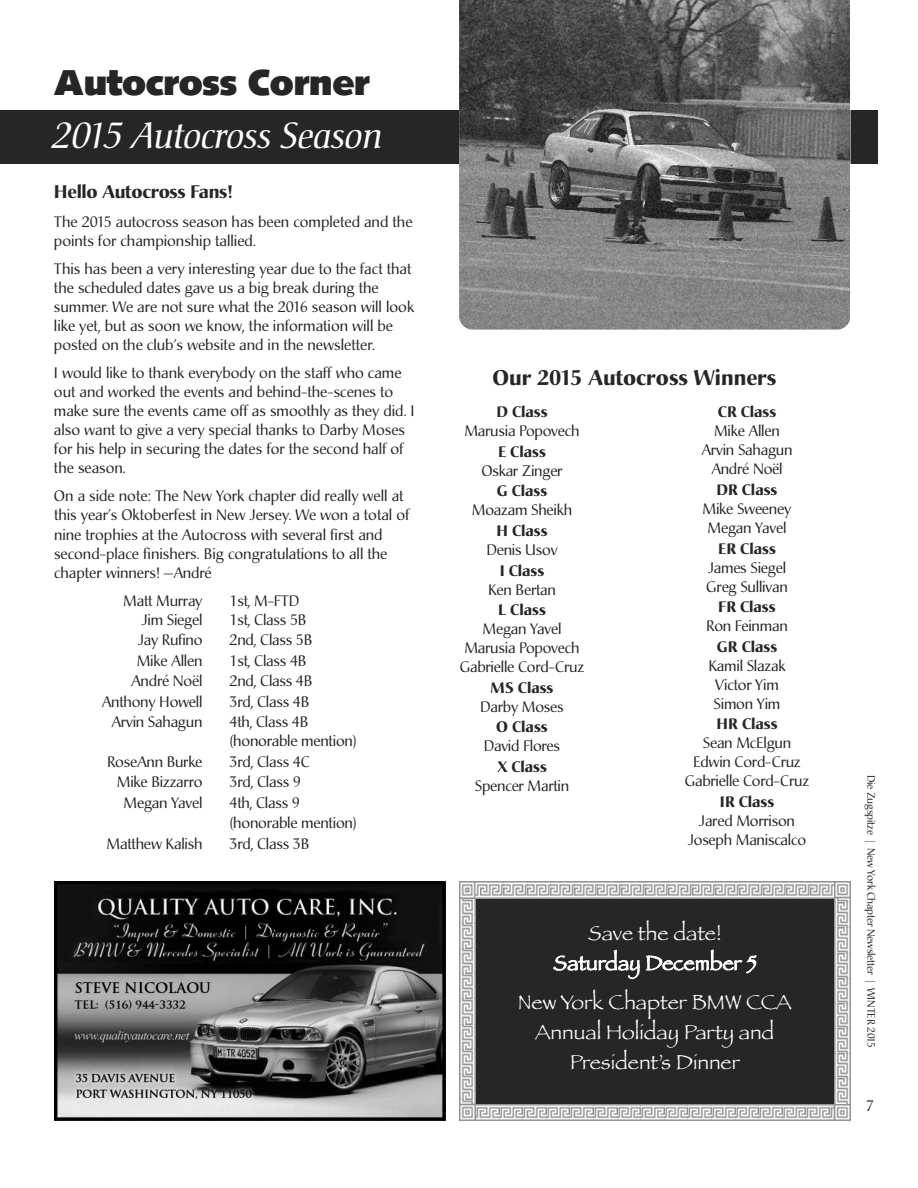
<style>
.page{position:relative;width:918px;height:1188px;background:#fff}
.page>*{position:absolute;margin:0;border:0;box-sizing:border-box;transform-origin:0 0}
.t1{font:italic 36px "Christiana";letter-spacing:-.015em;color:#fff}
.t2{font:900 36px "Syntax";letter-spacing:-.015em;color:#272627}
.t3{font:21px/30px "Papyrus";color:#fff;text-align:center}
.t4{font:700 21px "Christiana";color:#272627}
.t5{font:700 18px "Christiana";letter-spacing:-.015em;color:#272627}
.t6{font:15px/19px "Christiana";color:#272627}
.t7{font:700 15px "Christiana";color:#272627}
.t8{font:10.5px "Christiana";letter-spacing:-.015em;color:#272627}
</style>
<div class="page">
<div style="left:0;top:110px;width:878px;height:54px;background:#272627"></div>
<div style="left:476px;top:898px;width:358px;height:206px;background:#272627"></div>
<img style="left:459px;top:882px;width:375px;height:16px">
<img style="left:834px;top:882px;width:16px;height:222px">
<img style="left:476px;top:1104px;width:374px;height:16px">
<img style="left:459px;top:898px;width:17px;height:222px">
<img style="left:54px;top:882px;width:391px;height:238px">
<img style="left:459px;top:0;width:391px;height:330px">
<h1 class="t2" style="left:54px;top:68px;width:317px">Autocross Corner</h1>
<h1 class="t1" style="left:54px;top:121px;width:331px">2015 Autocross Season</h1>
<p class="t5" style="left:54px;top:184px;width:180px">Hello Autocross Fans!</p>
<p class="t6" style="left:54px;top:214px;width:360px">The 2015 autocross season has been completed and the points for championship tallied.</p>
<p class="t6" style="left:54px;top:261px;width:362px">This has been a very interesting year due to the fact that the scheduled dates gave us a big break during the summer. We are not sure what the 2016 season will look like yet, but as soon we know, the information will be posted on the club’s website and in the newsletter.</p>
<p class="t6" style="left:54px;top:365px;width:362px">I would like to thank everybody on the staff who came out and worked the events and behind-the-scenes to make sure the events came off as smoothly as they did. I also want to give a very special thanks to Darby Moses for his help in securing the dates for the second half of the season.</p>
<p class="t6" style="left:54px;top:488px;width:357px">On a side note: The New York chapter did really well at this year’s Oktoberfest in New Jersey. We won a total of nine trophies at the Autocross with several first and second-place finishers. Big congratulations to all the chapter winners! —André</p>
<p class="t6" style="left:123px;top:592px;width:81px">Matt Murray</p>
<p class="t6" style="left:230px;top:592px;width:71px">1st, M-FTD</p>
<p class="t6" style="left:141px;top:611px;width:63px">Jim Siegel</p>
<p class="t6" style="left:230px;top:611px;width:79px">1st, Class 5B</p>
<p class="t6" style="left:138px;top:632px;width:66px">Jay Rufino</p>
<p class="t6" style="left:230px;top:632px;width:85px">2nd, Class 5B</p>
<p class="t6" style="left:137px;top:652px;width:67px">Mike Allen</p>
<p class="t6" style="left:230px;top:652px;width:79px">1st, Class 4B</p>
<p class="t6" style="left:131px;top:673px;width:73px">André Noël</p>
<p class="t6" style="left:230px;top:673px;width:85px">2nd, Class 4B</p>
<p class="t6" style="left:102px;top:694px;width:102px">Anthony Howell</p>
<p class="t6" style="left:229px;top:694px;width:81px">3rd, Class 4B</p>
<p class="t6" style="left:111px;top:714px;width:93px">Arvin Sahagun</p>
<p class="t6" style="left:229px;top:714px;width:129px">4th, Class 4B (honorable mention)</p>
<p class="t6" style="left:107px;top:754px;width:97px">RoseAnn Burke</p>
<p class="t6" style="left:229px;top:754px;width:82px">3rd, Class 4C</p>
<p class="t6" style="left:117px;top:774px;width:87px">Mike Bizzarro</p>
<p class="t6" style="left:229px;top:774px;width:73px">3rd, Class 9</p>
<p class="t6" style="left:124px;top:795px;width:80px">Megan Yavel</p>
<p class="t6" style="left:229px;top:794px;width:129px;line-height:20.5px">4th, Class 9 (honorable mention)</p>
<p class="t6" style="left:107px;top:836px;width:97px">Matthew Kalish</p>
<p class="t6" style="left:229px;top:836px;width:81px">3rd, Class 3B</p>
<h2 class="t4" style="left:492px;top:369px;width:286px">Our 2015 Autocross Winners</h2>
<p class="t7" style="left:496px;top:406px;width:53px">D Class</p>
<p class="t6" style="left:464px;top:423px;width:117px">Marusia Popovech</p>
<p class="t7" style="left:498px;top:445px;width:49px">E Class</p>
<p class="t6" style="left:481px;top:463px;width:83px">Oskar Zinger</p>
<p class="t7" style="left:497px;top:485px;width:52px">G Class</p>
<p class="t6" style="left:472px;top:502px;width:102px">Moazam Sheikh</p>
<p class="t7" style="left:496px;top:525px;width:53px">H Class</p>
<p class="t6" style="left:486px;top:542px;width:73px">Denis Usov</p>
<p class="t7" style="left:500px;top:564px;width:46px">I Class</p>
<p class="t6" style="left:488px;top:581px;width:69px">Ken Bertan</p>
<p class="t7" style="left:498px;top:604px;width:49px">L Class</p>
<p class="t6" style="left:460px;top:621px;width:126px;text-align:center">Megan Yavel<br>Marusia Popovech<br>Gabrielle Cord-Cruz</p>
<p class="t7" style="left:490px;top:681px;width:65px">MS Class</p>
<p class="t6" style="left:480px;top:699px;width:85px">Darby Moses</p>
<p class="t7" style="left:496px;top:721px;width:53px">O Class</p>
<p class="t6" style="left:484px;top:738px;width:78px">David Flores</p>
<p class="t7" style="left:497px;top:761px;width:51px">X Class</p>
<p class="t6" style="left:475px;top:778px;width:96px">Spencer Martin</p>
<p class="t7" style="left:718px;top:406px;width:60px">CR Class</p>
<p class="t6" style="left:701px;top:423px;width:93px;text-align:center">Mike Allen<br>Arvin Sahagun<br>André Noël</p>
<p class="t7" style="left:717px;top:484px;width:63px">DR Class</p>
<p class="t6" style="left:703px;top:501px;width:90px;text-align:center">Mike Sweeney<br>Megan Yavel</p>
<p class="t7" style="left:718px;top:542px;width:59px">ER Class</p>
<p class="t6" style="left:706px;top:559px;width:83px">James Siegel<br>Greg Sullivan</p>
<p class="t7" style="left:718px;top:601px;width:59px">FR Class</p>
<p class="t6" style="left:706px;top:618px;width:83px">Ron Feinman</p>
<p class="t7" style="left:717px;top:640px;width:62px">GR Class</p>
<p class="t6" style="left:708px;top:658px;width:79px;text-align:center">Kamil Slazak<br>Victor Yim<br>Simon Yim</p>
<p class="t7" style="left:716px;top:718px;width:63px">HR Class</p>
<p class="t6" style="left:685px;top:735px;width:126px;text-align:center">Sean McElgun<br>Edwin Cord-Cruz<br>Gabrielle Cord-Cruz</p>
<p class="t7" style="left:720px;top:796px;width:56px">IR Class</p>
<p class="t6" style="left:688px;top:813px;width:120px;text-align:center">Jared Morrison<br>Joseph Maniscalco</p>
<h2 class="t3" style="left:553px;top:918px;width:205px;line-height:29.5px">Save the date!<br>Saturday December 5</h2>
<h2 class="t3" style="left:518px;top:987px;width:275px">New York Chapter BMW CCA<br>Annual Holiday Party and<br>President’s Dinner</h2>
<p class="t8" style="left:875px;top:775px;width:274px;rotate:90deg">Die Zugspitze | New York Chapter Newsletter | WINTER 2015</p>
<p class="t6" style="left:866px;top:1097px;width:10px">7</p>
</div>
